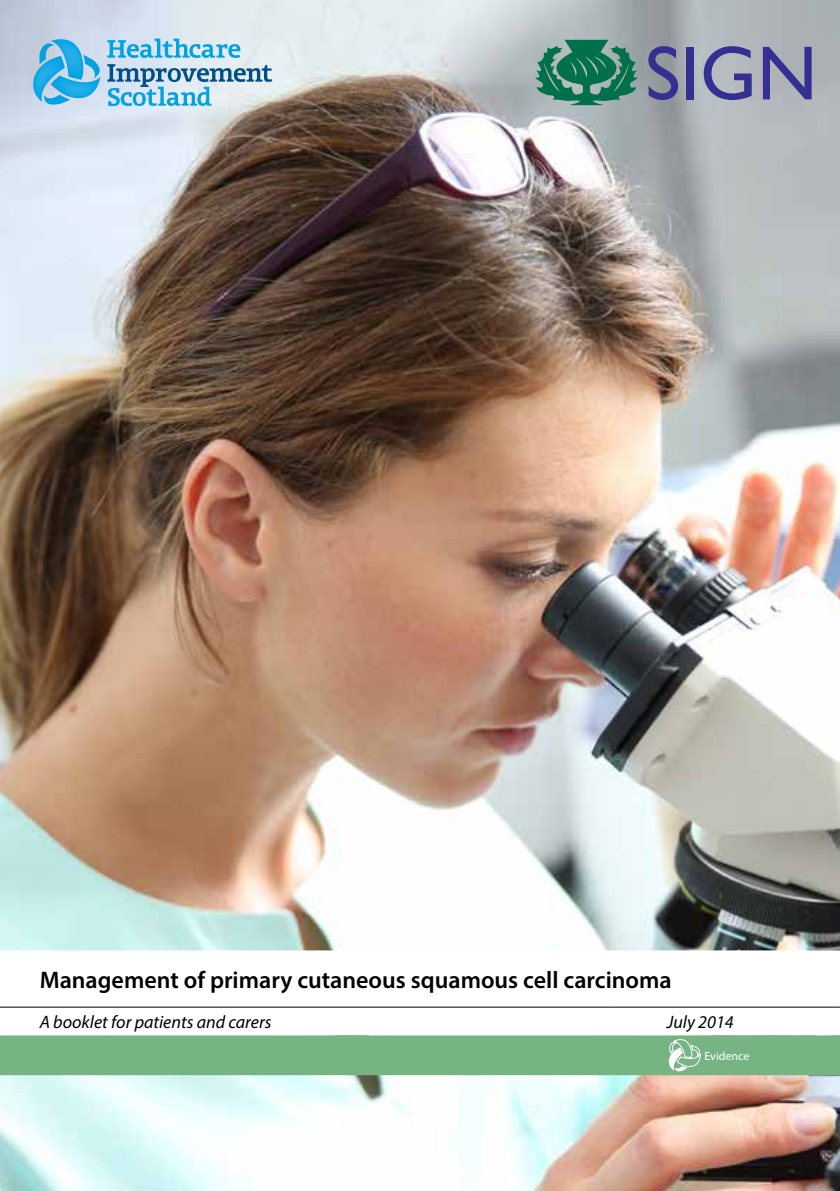
<style>
.page{position:relative;width:840px;height:1191px;background:#fff}
.page>*{position:absolute;margin:0;border:0;box-sizing:border-box;transform-origin:0 0}
.t1{font:600 24px "Myriad Pro";color:#000}
.t2{font:italic 18px "Myriad Pro";color:#000}
.t3{font:11.8px "Myriad Pro";color:#fff}
</style>
<div class="page">
<img style="left:0;top:0;width:839px;height:1191px">
<svg style="left:648px;top:46px;width:29px;height:54px;background:#686a98"></svg>
<div style="left:686px;top:47px;width:7px;height:52px;background:#333092"></div>
<svg style="left:703px;top:46px;width:48px;height:54px;background:#8485ae"></svg>
<svg style="left:762px;top:47px;width:49px;height:52px;background:#797aa6"></svg>
<svg style="left:534px;top:40px;width:103px;height:65px;background:#428a74"></svg>
<svg style="left:107px;top:39px;width:133px;height:19px;background:#82cbec"></svg>
<svg style="left:107px;top:64px;width:165px;height:42px;background:#9ec5dc"></svg>
<svg style="left:33px;top:39px;width:68px;height:68px;background:#6dbfe6"></svg>
<svg style="left:0;top:950px;width:839px;height:85px"></svg>
<hr style="left:0;top:1006px;width:609px;height:1px;background:#000">
<hr style="left:609px;top:1006px;width:224px;height:1px;background:#000">
<div style="left:0;top:1035px;width:839px;height:40px;background:#76b583"></div>
<p class="t1" style="left:40px;top:964px;width:633px">Management of primary cutaneous squamous cell carcinoma</p>
<p class="t2" style="left:40px;top:1011px;width:233px">A booklet for patients and carers</p>
<p class="t2" style="left:666px;top:1011px;width:68px">July 2014</p>
<p class="t3" style="left:704px;top:1049px;width:46px">Evidence</p>
</div>
